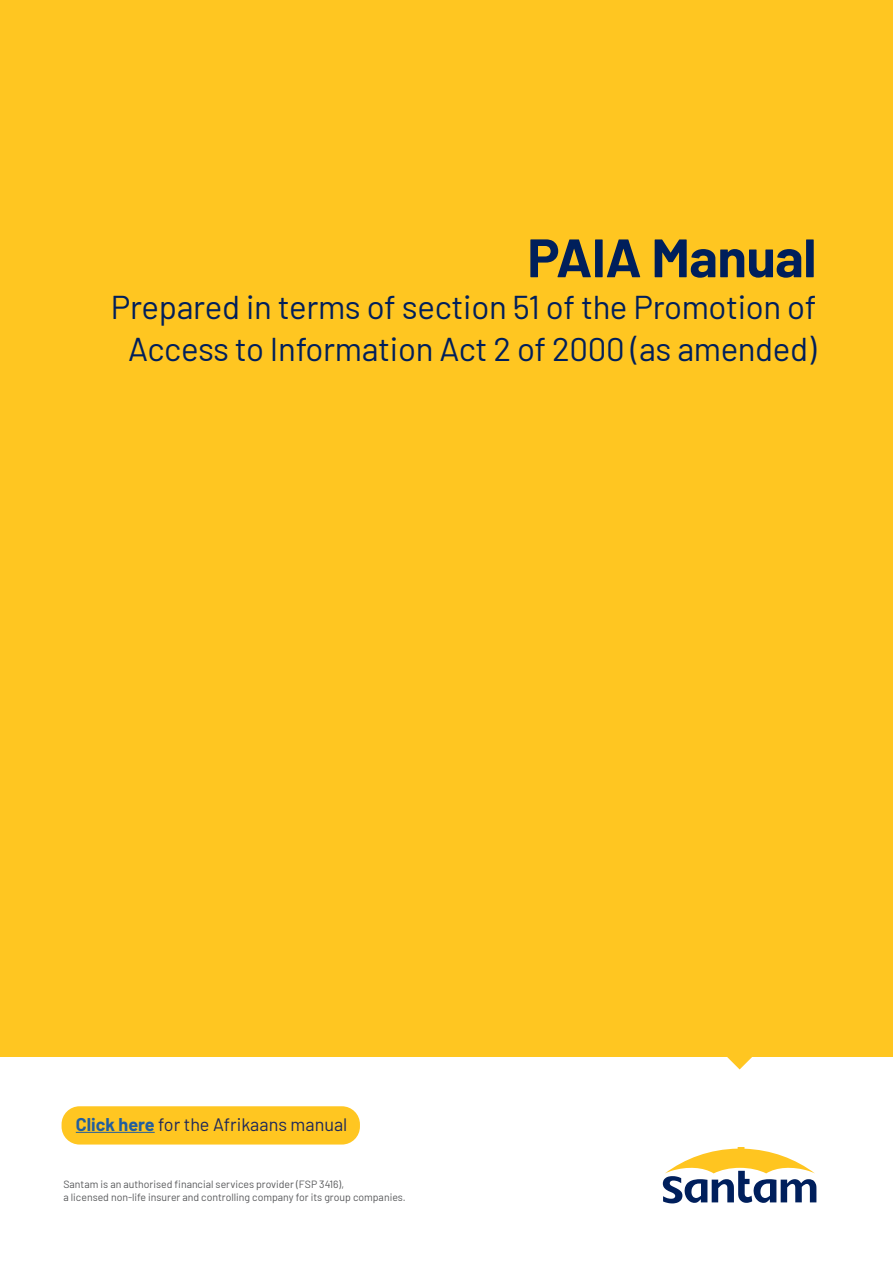
<style>
.page{position:relative;width:893px;height:1263px;background:#fff}
.page>*{position:absolute;margin:0;border:0;box-sizing:border-box;transform-origin:0 0}
.t1{font:700 54px "Barlow";letter-spacing:-.01em;color:#001f5b}
.t2{font:33px/42px "Barlow";letter-spacing:-.01em;color:#001f5b;text-align:center}
.t3{font:18px "Barlow";color:#1e2859}
.t4{font:10.5px/12.6px "Barlow";color:#58595b}
.s1{font-weight:700;color:#215e9e}
</style>
<div class="page">
<div style="left:62px;top:1106px;width:298px;height:38px;background:#ffc621;border-radius:18px"></div>
<div style="left:0;top:0;width:893px;height:1057px;background:#ffc621"></div>
<svg style="left:727px;top:1057px;width:25px;height:13px"></svg>
<svg style="left:663px;top:1147px;width:153px;height:56px"></svg>
<hr style="left:76px;top:1132px;width:79px;height:1px;background:#215e9e">
<h1 class="t1" style="left:527px;top:218px;width:291px">PAIA Manual</h1>
<h2 class="t2" style="left:111px;top:284px;width:707px">Prepared in terms of section 51 of the Promotion of<br>Access to Information Act 2 of 2000 (as amended)</h2>
<h3 class="t3" style="left:76px;top:1111px;width:273px"><span class="s1">Click here</span> for the Afrikaans manual</h3>
<p class="t4" style="left:63px;top:1177px;width:344px">Santam is an authorised financial services provider (FSP 3416),<br>a licensed non-life insurer and controlling company for its group companies.</p>
</div>
